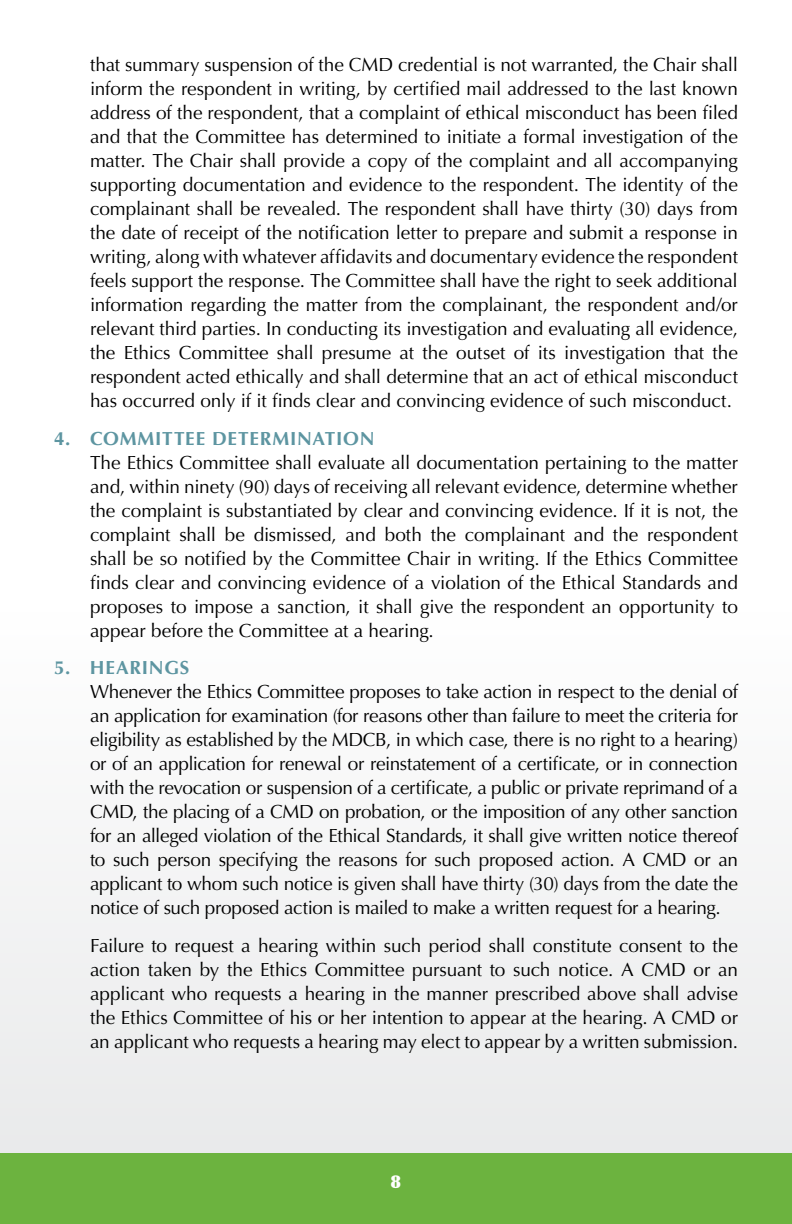
<style>
.page{position:relative;width:792px;height:1224px;background:#fff}
.page>*{position:absolute;margin:0;border:0;box-sizing:border-box;transform-origin:0 0}
._20-Body__indented_0{font:19px/24px "Optima";letter-spacing:-.01em;color:#000;text-align:justify}
._20-Sub_Subheader{font:700 19px "Optima";letter-spacing:.04em;color:#5d95a1}
.t1{font:900 18px "Optima";color:#fff}
</style>
<div class="page">
<div style="left:0;top:612px;width:792px;height:612px;background:#f4f4f4"></div>
<hr style="left:791px;top:612px;width:1px;height:612px;background:#e6e7e8">
<div style="left:0;top:1153px;width:792px;height:71px;background:#6cb33f"></div>
<p class="_20-Body__indented_0" style="left:90px;top:53px;width:650px">that summary suspension of the CMD credential is not warranted, the Chair shall inform the respondent in writing, by certified mail addressed to the last known address of the respondent, that a complaint of ethical misconduct has been filed and that the Committee has determined to initiate a formal investigation of the matter. The Chair shall provide a copy of the complaint and all accompanying supporting documentation and evidence to the respondent. The identity of the complainant shall be revealed. The respondent shall have thirty (30) days from the date of receipt of the notification letter to prepare and submit a response in writing, along with whatever affidavits and documentary evidence the respondent feels support the response. The Committee shall have the right to seek additional information regarding the matter from the complainant, the respondent and/or relevant third parties. In conducting its investigation and evaluating all evidence, the Ethics Committee shall presume at the outset of its investigation that the respondent acted ethically and shall determine that an act of ethical misconduct has occurred only if it finds clear and convincing evidence of such misconduct.</p>
<p class="_20-Sub_Subheader" style="left:54px;top:427px;width:322px">4. COMMITTEE DETERMINATION</p>
<p class="_20-Body__indented_0" style="left:90px;top:451px;width:650px">The Ethics Committee shall evaluate all documentation pertaining to the matter and, within ninety (90) days of receiving all relevant evidence, determine whether the complaint is substantiated by clear and convincing evidence. If it is not, the complaint shall be dismissed, and both the complainant and the respondent shall be so notified by the Committee Chair in writing. If the Ethics Committee finds clear and convincing evidence of a violation of the Ethical Standards and proposes to impose a sanction, it shall give the respondent an opportunity to appear before the Committee at a hearing.</p>
<p class="_20-Sub_Subheader" style="left:54px;top:657px;width:137px">5. HEARINGS</p>
<p class="_20-Body__indented_0" style="left:90px;top:680px;width:650px">Whenever the Ethics Committee proposes to take action in respect to the denial of an application for examination (for reasons other than failure to meet the criteria for eligibility as established by the MDCB, in which case, there is no right to a hearing) or of an application for renewal or reinstatement of a certificate, or in connection with the revocation or suspension of a certificate, a public or private reprimand of a CMD, the placing of a CMD on probation, or the imposition of any other sanction for an alleged violation of the Ethical Standards, it shall give written notice thereof to such person specifying the reasons for such proposed action. A CMD or an applicant to whom such notice is given shall have thirty (30) days from the date the notice of such proposed action is mailed to make a written request for a hearing.</p>
<p class="_20-Body__indented_0" style="left:90px;top:934px;width:650px">Failure to request a hearing within such period shall constitute consent to the action taken by the Ethics Committee pursuant to such notice. A CMD or an applicant who requests a hearing in the manner prescribed above shall advise the Ethics Committee of his or her intention to appear at the hearing. A CMD or an applicant who requests a hearing may elect to appear by a written submission.</p>
<p class="t1" style="left:391px;top:1171px;width:12px">8</p>
</div>
